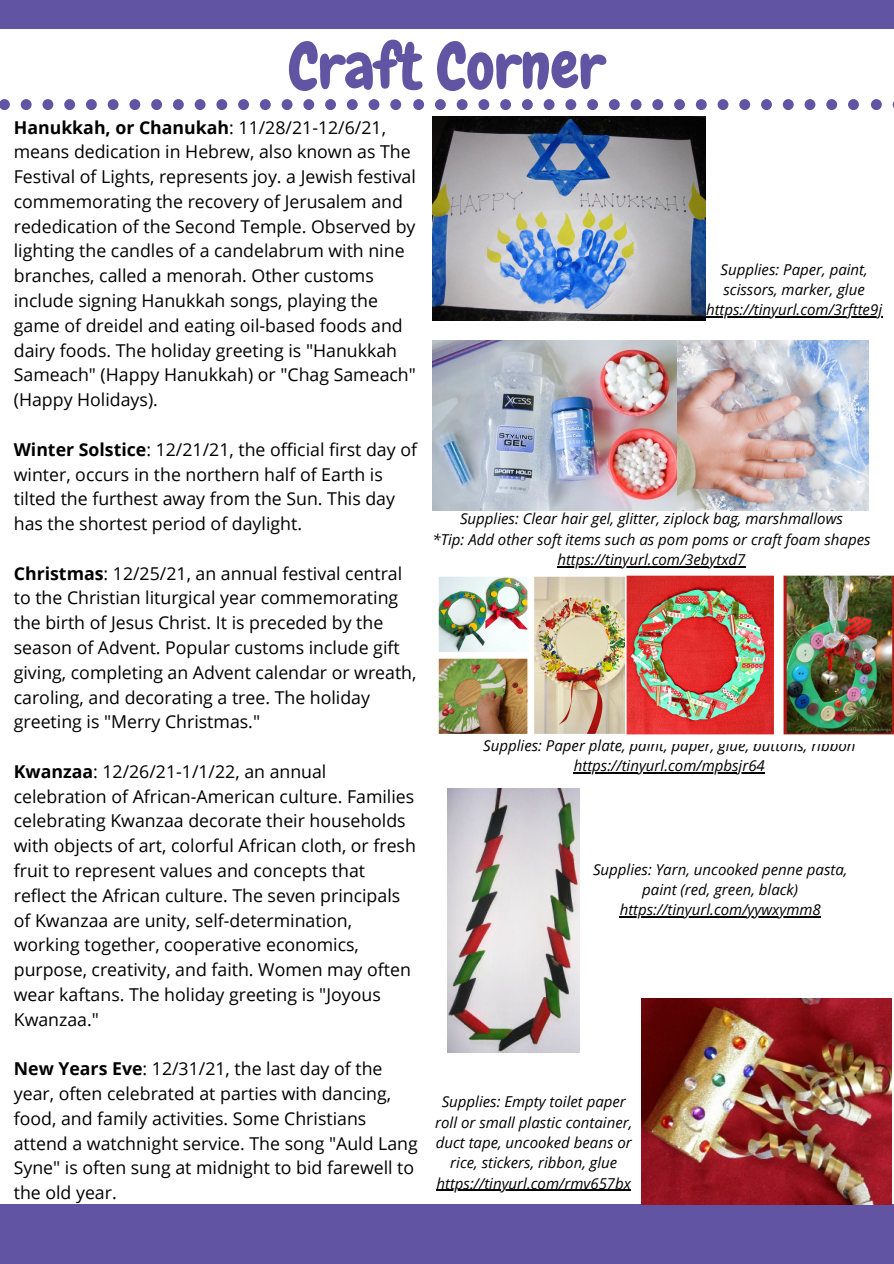
<style>
.page{position:relative;width:894px;height:1264px;background:#fff}
.page>*{position:absolute;margin:0;border:0;box-sizing:border-box;transform-origin:0 0}
.t1{font:63px "Chewy";color:#6154a3}
.t2{font:17.7px/24.8px "Open Sans";color:#000}
.t3{font:italic 15px/20.2px "Open Sans";color:#000;text-align:center}
.s1{font-weight:700}
</style>
<div class="page">
<div style="left:0;top:0;width:893px;height:1263px;background:#6154a3"></div>
<div style="left:0;top:29px;width:893px;height:1174px;background:#fff"></div>
<svg style="left:0;top:99px;width:401px;height:11px"></svg>
<svg style="left:413px;top:99px;width:445px;height:11px"></svg>
<svg style="left:871px;top:99px;width:22px;height:11px"></svg>
<img style="left:432px;top:116px;width:273px;height:204px">
<img style="left:432px;top:340px;width:435px;height:170px">
<img style="left:438px;top:576px;width:187px;height:158px">
<hr style="left:573px;top:772px;width:191px;height:1px;background:#000">
<img style="left:626px;top:575px;width:267px;height:160px">
<img style="left:447px;top:788px;width:132px;height:264px">
<img style="left:641px;top:998px;width:249px;height:206px">
<hr style="left:706px;top:316px;width:175px;height:2px;background:#000">
<hr style="left:557px;top:566px;width:188px;height:1px;background:#000">
<hr style="left:436px;top:1189px;width:195px;height:1px;background:#000">
<hr style="left:619px;top:916px;width:201px;height:1px;background:#000">
<p class="t1" style="left:288px;top:26px;width:318px">Craft Corner</p>
<p class="t2" style="left:14px;top:114px;width:403px"><span class="s1">Hanukkah, or Chanukah</span>: 11/28/21-12/6/21, means dedication in Hebrew, also known as The Festival of Lights, represents joy. a Jewish festival commemorating the recovery of Jerusalem and rededication of the Second Temple. Observed by lighting the candles of a candelabrum with nine branches, called a menorah. Other customs include signing Hanukkah songs, playing the game of dreidel and eating oil-based foods and dairy foods. The holiday greeting is "Hanukkah Sameach" (Happy Hanukkah) or "Chag Sameach" (Happy Holidays).</p>
<p class="t2" style="left:14px;top:436px;width:404px"><span class="s1">Winter Solstice</span>: 12/21/21, the official first day of winter, occurs in the northern half of Earth is tilted the furthest away from the Sun. This day has the shortest period of daylight.</p>
<p class="t2" style="left:14px;top:560px;width:404px"><span class="s1">Christmas</span>: 12/25/21, an annual festival central to the Christian liturgical year commemorating the birth of Jesus Christ. It is preceded by the season of Advent. Popular customs include gift giving, completing an Advent calendar or wreath, caroling, and decorating a tree. The holiday greeting is "Merry Christmas."</p>
<p class="t2" style="left:14px;top:758px;width:403px"><span class="s1">Kwanzaa</span>: 12/26/21-1/1/22, an annual celebration of African-American culture. Families celebrating Kwanzaa decorate their households with objects of art, colorful African cloth, or fresh fruit to represent values and concepts that reflect the African culture. The seven principals of Kwanzaa are unity, self-determination, working together, cooperative economics, purpose, creativity, and faith. Women may often wear kaftans. The holiday greeting is "Joyous Kwanzaa."</p>
<p class="t2" style="left:14px;top:1056px;width:405px"><span class="s1">New Years Eve</span>: 12/31/21, the last day of the year, often celebrated at parties with dancing, food, and family activities. Some Christians attend a watchnight service. The song "Auld Lang Syne" is often sung at midnight to bid farewell to the old year.</p>
<p class="t3" style="left:720px;top:259px;width:149px;text-align:left">Supplies: Paper, paint, scissors, marker, glue</p>
<p class="t3" style="left:706px;top:299px;width:177px">https://tinyurl.com/3rftte9j</p>
<p class="t3" style="left:460px;top:508px;width:384px">Supplies: Clear hair gel, glitter, ziplock bag, marshmallows</p>
<p class="t3" style="left:432px;top:528px;width:439px">*Tip: Add other soft items such as pom poms or craft foam shapes</p>
<p class="t3" style="left:557px;top:549px;width:189px">https://tinyurl.com/3ebytxd7</p>
<p class="t3" style="left:483px;top:735px;width:373px">Supplies: Paper plate, paint, paper, glue, buttons, ribbon</p>
<p class="t3" style="left:573px;top:755px;width:192px">https://tinyurl.com/mpbsjr64</p>
<p class="t3" style="left:593px;top:858px;width:256px">Supplies: Yarn, uncooked penne pasta, paint (red, green, black)</p>
<p class="t3" style="left:619px;top:899px;width:202px">https://tinyurl.com/yywxymm8</p>
<p class="t3" style="left:435px;top:1091px;width:198px">Supplies: Empty toilet paper roll or small plastic container, duct tape, uncooked beans or rice, stickers, ribbon, glue</p>
<p class="t3" style="left:436px;top:1172px;width:196px">https://tinyurl.com/rmv657bx</p>
</div>
